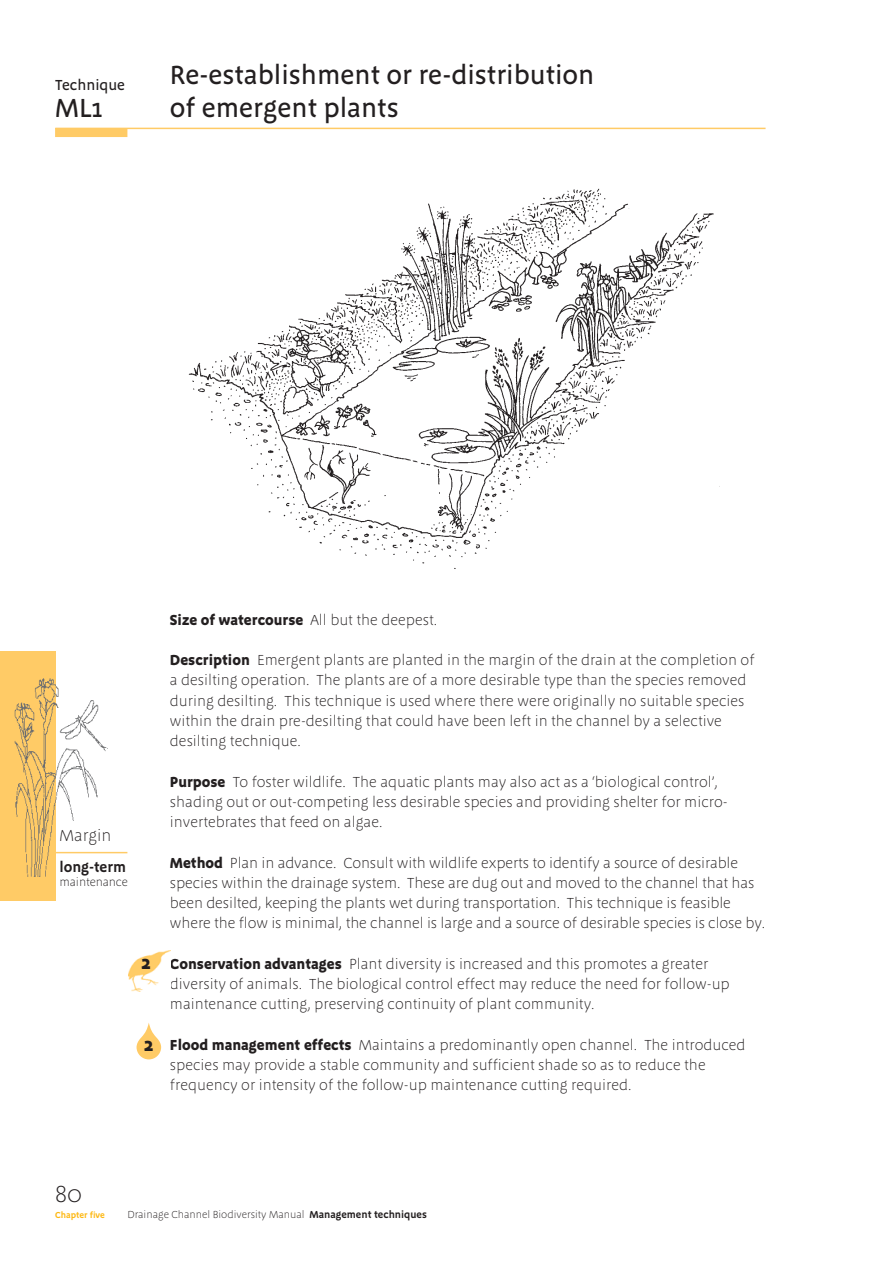
<style>
.page{position:relative;width:893px;height:1263px;background:#fff}
.page>*{position:absolute;margin:0;border:0;box-sizing:border-box;transform-origin:0 0}
.t1{font:500 27px/32.4px "Megano";color:#231f20}
.t2{font:300 24px "Megano";color:#231f20}
.t3{font:700 19.2px "Megano";color:#231f20}
.t4{font:300 16.5px "Megano";color:#231f20}
.t5{font:300 15px/20.2px "Megano";color:#231f20}
.t6{font:700 15px "Megano";color:#231f20}
.t7{font:500 15px "Megano";color:#231f20}
.t8{font:600 15px "Megano";letter-spacing:-.005em;color:#231f20}
.t9{font:300 12px "Megano";letter-spacing:-.015em;color:#231f20}
.t10{font:300 10.5px "Megano";color:#231f20}
.t11{font:600 9px "Megano";color:#fdb813}
.s1{font-weight:300}
.s2{font-weight:700}
.s3{font-weight:600}
</style>
<div class="page">
<div style="left:55px;top:128px;width:72px;height:9px;background:#ffcb66"></div>
<hr style="left:55px;top:128px;width:710px;height:1px;background:#ffcb66">
<img style="left:188px;top:188px;width:532px;height:381px">
<div style="left:0;top:652px;width:55px;height:249px;background:#ffcb66"></div>
<hr style="left:51px;top:852px;width:76px;height:1px;background:#ffcb66">
<img style="left:14px;top:676px;width:97px;height:201px">
<img style="left:129px;top:951px;width:41px;height:40px">
<p class="t7" style="left:55px;top:79px;width:71px">Technique</p>
<h1 class="t1" style="left:55px;top:94px;width:49px">ML1</h1>
<h1 class="t1" style="left:170px;top:61px;width:426px">Re-establishment or re-distribution of emergent plants</h1>
<p class="t4" style="left:60px;top:828px;width:53px">Margin</p>
<p class="t8" style="left:60px;top:860px;width:68px">long-term</p>
<p class="t9" style="left:60px;top:876px;width:70px">maintenance</p>
<p class="t3" style="left:141px;top:954px;width:11px">2</p>
<p class="t3" style="left:144px;top:1036px;width:11px">2</p>
<p class="t6" style="left:170px;top:613px;width:269px">Size of watercourse <span class="s1">All but the deepest.</span></p>
<p class="t5" style="left:170px;top:651px;width:586px"><span class="s2">Description</span> Emergent plants are planted in the margin of the drain at the completion of a desilting operation. The plants are of a more desirable type than the species removed during desilting. This technique is used where there were originally no suitable species within the drain pre-desilting that could have been left in the channel by a selective desilting technique.</p>
<p class="t5" style="left:170px;top:772px;width:559px"><span class="s2">Purpose</span> To foster wildlife. The aquatic plants may also act as a ‘biological control’, shading out or out-competing less desirable species and providing shelter for micro&shy;invertebrates that feed on algae.</p>
<p class="t5" style="left:170px;top:853px;width:597px"><span class="s2">Method</span> Plan in advance. Consult with wildlife experts to identify a source of desirable species within the drainage system. These are dug out and moved to the channel that has been desilted, keeping the plants wet during transportation. This technique is feasible where the flow is minimal, the channel is large and a source of desirable species is close by.</p>
<p class="t5" style="left:170px;top:955px;width:561px"><span class="s2">Conservation advantages</span> Plant diversity is increased and this promotes a greater diversity of animals. The biological control effect may reduce the need for follow-up maintenance cutting, preserving continuity of plant community.</p>
<p class="t5" style="left:170px;top:1036px;width:577px"><span class="s2">Flood management effects</span> Maintains a predominantly open channel. The introduced species may provide a stable community and sufficient shade so as to reduce the frequency or intensity of the follow-up maintenance cutting required.</p>
<h2 class="t2" style="left:55px;top:1183px;width:28px">80</h2>
<p class="t11" style="left:55px;top:1211px;width:51px">Chapter five</p>
<p class="t10" style="left:127px;top:1210px;width:301px">Drainage Channel Biodiversity Manual <span class="s3">Management techniques</span></p>
</div>
